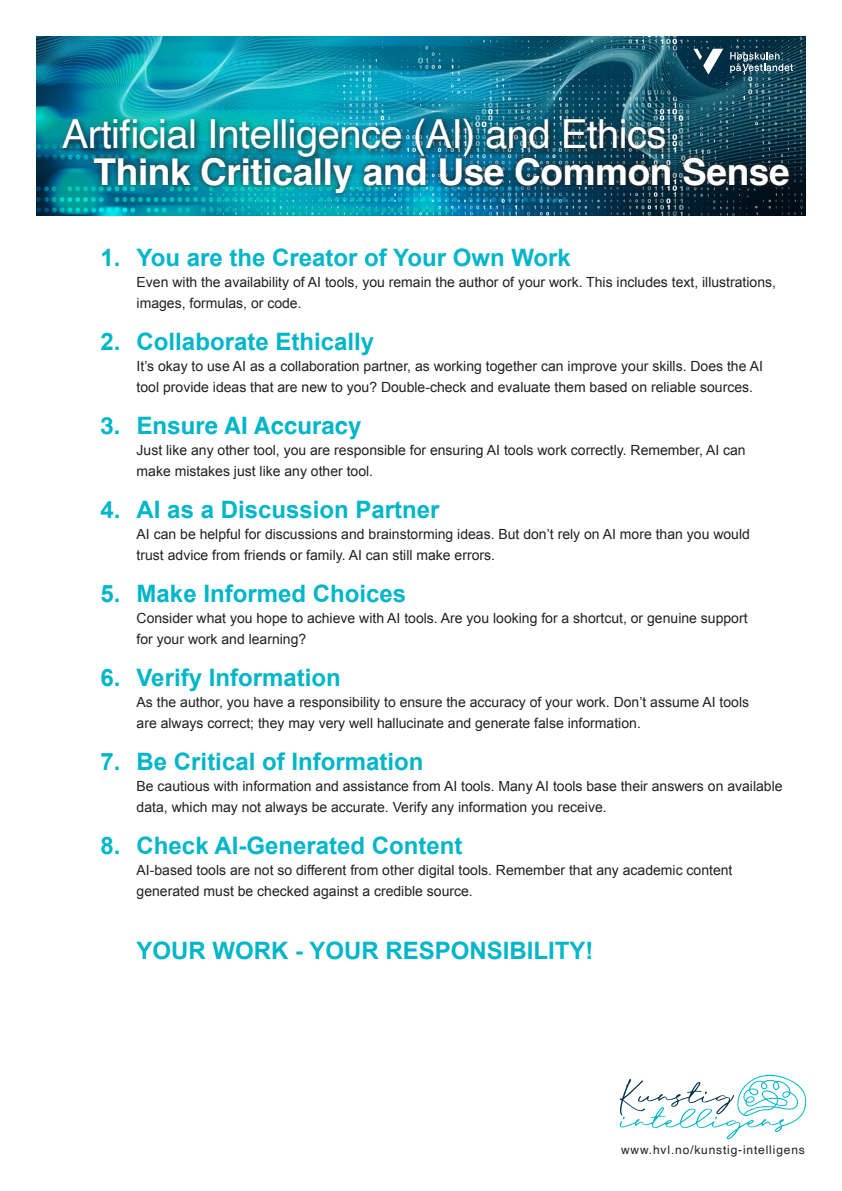
<style>
.page{position:relative;width:842px;height:1191px;background:#fff}
.page>*{position:absolute;margin:0;border:0;box-sizing:border-box;transform-origin:0 0}
.t1{font:40px "Helvetica";letter-spacing:-.015em;color:#fff}
.t2{font:700 37px "Helvetica";letter-spacing:-.01em;color:#fff}
.t3{font:700 24px "Arial";color:#00b6c8}
.t4{font:700 24px "Helvetica";color:#00b6c8}
.t5{font:14px/21px "Arial";color:#231f20}
.t6{font:12px "Helvetica";letter-spacing:.07em;color:#231f20}
</style>
<div class="page">
<img style="left:36px;top:36px;width:770px;height:179px">
<svg style="left:619px;top:1074px;width:188px;height:65px"></svg>
<svg style="left:693px;top:49px;width:30px;height:26px"></svg>
<svg style="left:730px;top:52px;width:63px;height:21px"></svg>
<div style="left:59px;top:115px;width:614px;height:50px;background:#231f20;opacity:.75"></div>
<img style="left:88px;top:151px;width:707px;height:48px">
<p class="t1" style="left:62px;top:103px;width:606px">Artificial Intelligence (AI) and Ethics</p>
<p class="t2" style="left:94px;top:149px;width:698px">Think Critically and Use Common Sense</p>
<p class="t3" style="left:101px;top:241px;width:472px">1. You are the Creator of Your Own Work</p>
<p class="t5" style="left:137px;top:271px;width:641px">Even with the availability of AI tools, you remain the author of your work. This includes text, illustrations, images, formulas, or code.</p>
<p class="t3" style="left:101px;top:325px;width:275px">2. Collaborate Ethically</p>
<p class="t5" style="left:137px;top:355px;width:628px">It’s okay to use AI as a collaboration partner, as working together can improve your skills. Does the AI tool provide ideas that are new to you? Double-check and evaluate them based on reliable sources.</p>
<p class="t4" style="left:101px;top:410px;width:262px">3. Ensure AI Accuracy</p>
<p class="t5" style="left:137px;top:439px;width:611px">Just like any other tool, you are responsible for ensuring AI tools work correctly. Remember, AI can</p>
<p class="t5" style="left:137px;top:460px;width:238px">make mistakes just like any other tool.</p>
<p class="t3" style="left:101px;top:493px;width:340px">4. AI as a Discussion Partner</p>
<p class="t5" style="left:137px;top:523px;width:615px">AI can be helpful for discussions and brainstorming ideas. But don’t rely on AI more than you would</p>
<p class="t5" style="left:137px;top:544px;width:360px">trust advice from friends or family. AI can still make errors.</p>
<p class="t3" style="left:101px;top:577px;width:307px">5. Make Informed Choices</p>
<p class="t5" style="left:137px;top:607px;width:612px">Consider what you hope to achieve with AI tools. Are you looking for a shortcut, or genuine support</p>
<p class="t5" style="left:137px;top:628px;width:171px">for your work and learning?</p>
<p class="t3" style="left:101px;top:661px;width:242px">6. Verify Information</p>
<p class="t5" style="left:137px;top:691px;width:614px">As the author, you have a responsibility to ensure the accuracy of your work. Don’t assume AI tools are always correct; they may very well hallucinate and generate false information.</p>
<p class="t3" style="left:101px;top:745px;width:324px">7. Be Critical of Information</p>
<p class="t5" style="left:137px;top:775px;width:647px">Be cautious with information and assistance from AI tools. Many AI tools base their answers on available</p>
<p class="t5" style="left:137px;top:796px;width:471px">data, which may not always be accurate. Verify any information you receive.</p>
<p class="t3" style="left:101px;top:829px;width:363px">8. Check AI-Generated Content</p>
<p class="t5" style="left:137px;top:859px;width:597px">AI-based tools are not so different from other digital tools. Remember that any academic content</p>
<p class="t5" style="left:137px;top:880px;width:338px">generated must be checked against a credible source.</p>
<p class="t3" style="left:137px;top:934px;width:458px">YOUR WORK - YOUR RESPONSIBILITY!</p>
<p class="t6" style="left:621px;top:1140px;width:185px">www.hvl.no/kunstig-intelligens</p>
</div>
